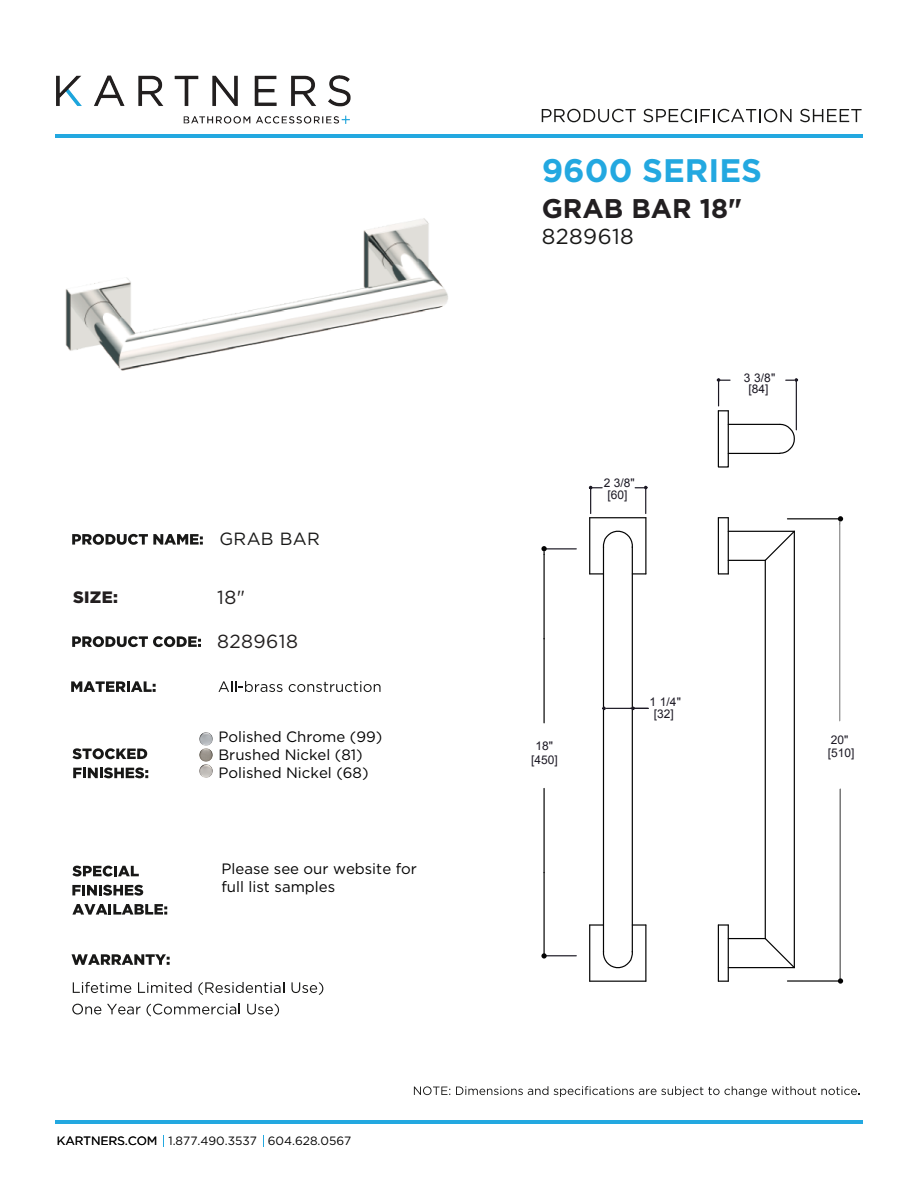
<style>
.page{position:relative;width:918px;height:1188px;background:#fff}
.page>*{position:absolute;margin:0;border:0;box-sizing:border-box;transform-origin:0 0}
.t1{font:700 32.55px "Gotham";color:#23a8e0}
.t2{font:700 27px "Gotham";color:#221f21}
.t3{font:21.6px "Gotham";letter-spacing:.02em;color:#181817}
.t4{font:18.9px "Gotham";letter-spacing:.02em;color:#211e1e}
.t5{font:17.7px "Gotham";letter-spacing:.02em;color:#181817}
.t6{font:900 16.5px "Gotham";color:#221e1f}
.t7{font:15px/18px "Gotham";color:#030303}
.t8{font:12px/13.5px "Arial";letter-spacing:.005em;color:#1b1823;text-align:center}
.t9{font:12px "Gotham";color:#030303}
</style>
<div class="page">
<hr style="left:55px;top:134px;width:808px;height:4px;background:#23a8e0">
<hr style="left:55px;top:1120px;width:808px;height:4px;background:#23a8e0">
<img style="left:56px;top:76px;width:295px;height:48px">
<svg style="left:542px;top:109px;width:94px;height:13px"></svg>
<svg style="left:643px;top:109px;width:149px;height:13px"></svg>
<svg style="left:800px;top:109px;width:62px;height:13px"></svg>
<svg style="left:414px;top:1086px;width:36px;height:9px"></svg>
<svg style="left:456px;top:1086px;width:92px;height:9px"></svg>
<svg style="left:554px;top:1086px;width:306px;height:11px"></svg>
<svg style="left:72px;top:534px;width:131px;height:11px"></svg>
<svg style="left:72px;top:636px;width:129px;height:11px"></svg>
<svg style="left:72px;top:748px;width:75px;height:11px"></svg>
<svg style="left:73px;top:767px;width:75px;height:11px"></svg>
<svg style="left:72px;top:954px;width:98px;height:11px"></svg>
<svg style="left:73px;top:982px;width:58px;height:11px"></svg>
<svg style="left:138px;top:982px;width:54px;height:11px"></svg>
<svg style="left:198px;top:982px;width:86px;height:13px"></svg>
<svg style="left:291px;top:982px;width:32px;height:13px"></svg>
<svg style="left:72px;top:1004px;width:29px;height:11px"></svg>
<svg style="left:107px;top:1004px;width:34px;height:11px"></svg>
<svg style="left:147px;top:1003px;width:93px;height:13px"></svg>
<svg style="left:247px;top:1004px;width:32px;height:12px"></svg>
<svg style="left:71px;top:681px;width:85px;height:11px"></svg>
<svg style="left:218px;top:681px;width:65px;height:11px"></svg>
<svg style="left:289px;top:681px;width:92px;height:11px"></svg>
<svg style="left:72px;top:866px;width:67px;height:11px"></svg>
<svg style="left:72px;top:885px;width:71px;height:11px"></svg>
<svg style="left:72px;top:904px;width:95px;height:11px"></svg>
<img style="left:65px;top:218px;width:383px;height:153px">
<hr style="left:728px;top:967px;width:66px;height:1px;background:#030303">
<hr style="left:728px;top:938px;width:37px;height:1px;background:#030303">
<svg style="left:718px;top:924px;width:10px;height:2px"></svg>
<svg style="left:764px;top:530px;width:31px;height:32px"></svg>
<svg style="left:764px;top:937px;width:31px;height:32px"></svg>
<hr style="left:718px;top:925px;width:1px;height:56px;background:#030303">
<hr style="left:718px;top:518px;width:1px;height:56px;background:#030303">
<hr style="left:728px;top:925px;width:1px;height:56px;background:#030303">
<hr style="left:728px;top:518px;width:1px;height:56px;background:#030303">
<hr style="left:765px;top:560px;width:1px;height:379px;background:#030303">
<hr style="left:794px;top:531px;width:1px;height:437px;background:#030303">
<svg style="left:718px;top:573px;width:10px;height:2px"></svg>
<hr style="left:728px;top:560px;width:37px;height:1px;background:#030303">
<hr style="left:728px;top:531px;width:66px;height:1px;background:#030303">
<hr style="left:590px;top:981px;width:56px;height:1px;background:#030303">
<svg style="left:590px;top:924px;width:13px;height:2px"></svg>
<svg style="left:633px;top:924px;width:13px;height:2px"></svg>
<hr style="left:589px;top:925px;width:1px;height:56px;background:#030303">
<hr style="left:589px;top:518px;width:1px;height:56px;background:#030303">
<hr style="left:603px;top:547px;width:1px;height:405px;background:#030303">
<hr style="left:632px;top:547px;width:1px;height:405px;background:#030303">
<hr style="left:645px;top:518px;width:1px;height:56px;background:#030303">
<hr style="left:645px;top:925px;width:1px;height:56px;background:#030303">
<svg style="left:633px;top:573px;width:13px;height:2px"></svg>
<svg style="left:590px;top:573px;width:13px;height:2px"></svg>
<hr style="left:590px;top:517px;width:56px;height:1px;background:#030303">
<div style="left:718px;top:410px;width:11px;height:58px;border:1px solid #030303"></div>
<hr style="left:728px;top:453px;width:52px;height:1px;background:#030303">
<hr style="left:728px;top:424px;width:52px;height:1px;background:#030303">
<svg style="left:602px;top:950px;width:31px;height:19px"></svg>
<svg style="left:602px;top:530px;width:31px;height:19px"></svg>
<svg style="left:779px;top:423px;width:17px;height:31px"></svg>
<svg style="left:588px;top:485px;width:14px;height:29px"></svg>
<svg style="left:635px;top:485px;width:13px;height:29px"></svg>
<svg style="left:786px;top:378px;width:13px;height:5px"></svg>
<svg style="left:716px;top:378px;width:14px;height:33px"></svg>
<hr style="left:796px;top:380px;width:1px;height:50px;background:#1b1823">
<hr style="left:606px;top:708px;width:42px;height:1px;background:#1b1823">
<svg style="left:630px;top:706px;width:18px;height:5px"></svg>
<svg style="left:602px;top:706px;width:5px;height:5px"></svg>
<hr style="left:543px;top:955px;width:33px;height:1px;background:#1b1823">
<hr style="left:543px;top:548px;width:33px;height:1px;background:#1b1823">
<hr style="left:787px;top:518px;width:54px;height:1px;background:#030303">
<hr style="left:787px;top:980px;width:54px;height:2px;background:#030303">
<hr style="left:839px;top:525px;width:1px;height:196px;background:#030303">
<svg style="left:838px;top:516px;width:5px;height:9px"></svg>
<hr style="left:840px;top:789px;width:1px;height:192px;background:#030303">
<svg style="left:838px;top:978px;width:5px;height:6px"></svg>
<hr style="left:543px;top:555px;width:2px;height:84px;background:#030303">
<svg style="left:541px;top:546px;width:6px;height:9px"></svg>
<hr style="left:543px;top:872px;width:2px;height:85px;background:#030303">
<svg style="left:541px;top:953px;width:6px;height:6px"></svg>
<hr style="left:543px;top:639px;width:2px;height:84px;background:#030303">
<hr style="left:543px;top:788px;width:2px;height:85px;background:#030303">
<svg style="left:199px;top:732px;width:13px;height:45px"></svg>
<p class="t5" style="left:219px;top:529px;width:102px">GRAB BAR</p>
<p class="t6" style="left:73px;top:588px;width:47px">SIZE:</p>
<p class="t4" style="left:217px;top:587px;width:29px">18"</p>
<p class="t4" style="left:217px;top:631px;width:82px">8289618</p>
<p class="t7" style="left:218px;top:728px;width:165px">Polished Chrome (99)<br>Brushed Nickel (81)<br>Polished Nickel (68)</p>
<p class="t7" style="left:221px;top:860px;width:197px">Please see our website for full list samples</p>
<p class="t9" style="left:57px;top:1134px;width:296px">KARTNERS.COM 1.877.490.3537 604.628.0567</p>
<h1 class="t1" style="left:542px;top:151px;width:222px">9600 SERIES</h1>
<h2 class="t2" style="left:542px;top:193px;width:202px">GRAB BAR 18"</h2>
<h3 class="t3" style="left:542px;top:224px;width:94px">8289618</h3>
<p class="t8" style="left:604px;top:476px;width:32px">2 3/8"</p>
<p class="t8" style="left:608px;top:488px;width:21px">[60]</p>
<p class="t8" style="left:744px;top:372px;width:33px;line-height:11.1px">3 3/8" [84]</p>
<p class="t8" style="left:650px;top:695px;width:33px">1 1/4"</p>
<p class="t8" style="left:654px;top:708px;width:22px">[32]</p>
<p class="t8" style="left:531px;top:739px;width:28px">18" [450]</p>
<p class="t8" style="left:828px;top:733px;width:28px;text-align:left">20" [510]</p>
</div>
